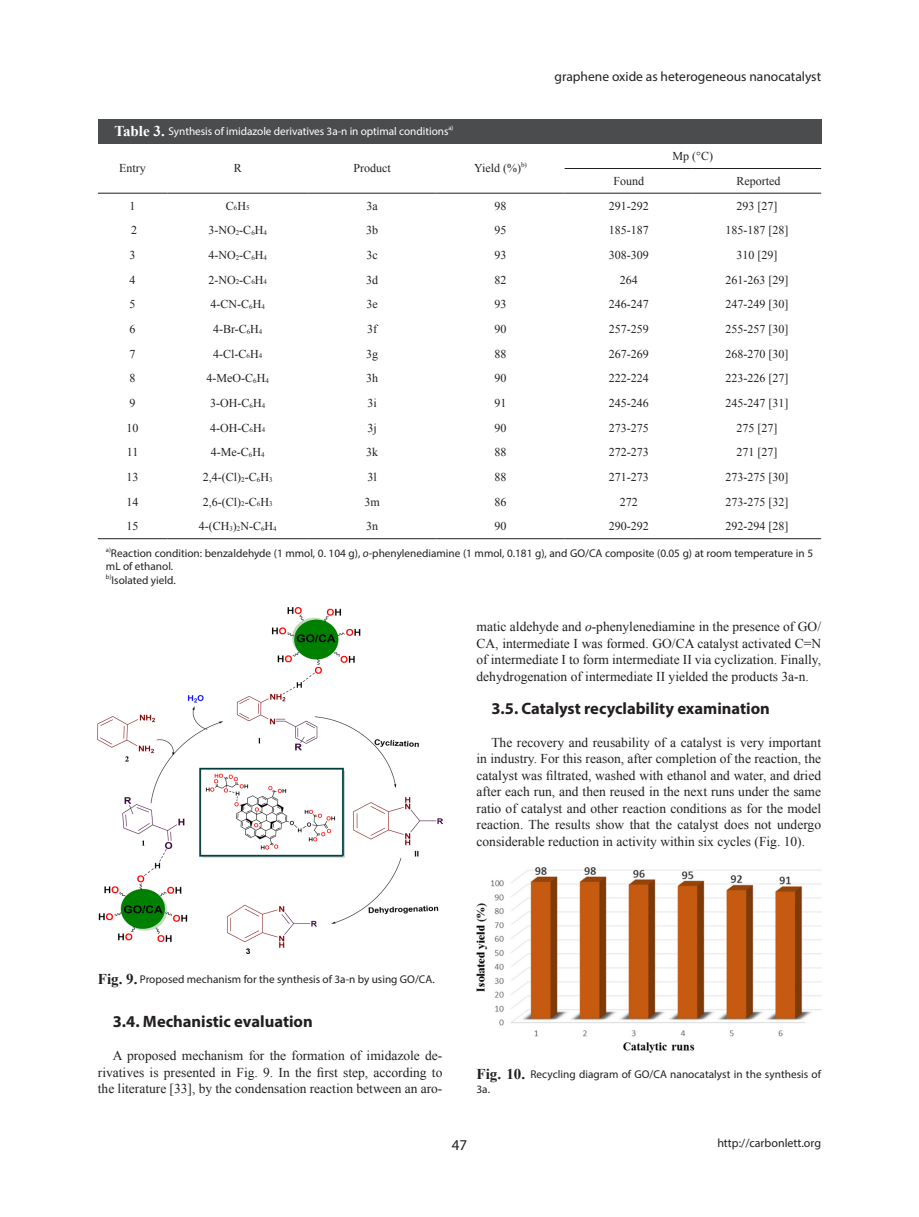
<style>
.page{position:relative;width:919px;height:1217px;background:#fff}
.page>*{position:absolute;margin:0;border:0;box-sizing:border-box;transform-origin:0 0}
.t1{font:700 16.5px "Myriad Pro";color:#231f20}
.t2{font:15px "Myriad Pro";color:#231f20}
.t3{font:13.5px/16.5px "Times New Roman";color:#231f20;text-align:justify}
.t4{font:13.5px "Myriad Pro";color:#231f20}
.t5{font:12px "Times New Roman";color:#231f20}
.t6{font:12px "Myriad Pro";color:#231f20}
.t7{font:11.25px/13.5px "Myriad Pro";color:#231f20}
.t8{font:11.25px "Myriad Pro";letter-spacing:-.005em;color:#fff}
.t9{font:7.05px "Times New Roman";color:#231f20}
.t10{font:6.6px "Myriad Pro";color:#231f20}
.t11{font:6.6px "Myriad Pro";color:#fff}
.s1{font-family:"Times New Roman";font-weight:700;font-size:15px}
.s2{font-size:7.05px}
.s3{font-style:italic}
</style>
<div class="page">
<div style="left:98px;top:119px;width:723px;height:25px;background:#4b4c4d"></div>
<svg style="left:98px;top:192px;width:723px;height:348px"></svg>
<hr style="left:564px;top:168px;width:128px;height:1px;background:#231f20">
<hr style="left:692px;top:168px;width:129px;height:1px;background:#231f20">
<hr style="left:98px;top:193px;width:69px;height:1px;background:#231f20">
<hr style="left:167px;top:193px;width:141px;height:1px;background:#231f20">
<hr style="left:308px;top:193px;width:128px;height:1px;background:#231f20">
<hr style="left:436px;top:193px;width:128px;height:1px;background:#231f20">
<hr style="left:564px;top:193px;width:128px;height:1px;background:#231f20">
<hr style="left:692px;top:193px;width:129px;height:1px;background:#231f20">
<hr style="left:98px;top:538px;width:69px;height:1px;background:#231f20">
<hr style="left:167px;top:538px;width:141px;height:1px;background:#231f20">
<hr style="left:308px;top:538px;width:128px;height:1px;background:#231f20">
<hr style="left:436px;top:538px;width:128px;height:1px;background:#231f20">
<hr style="left:564px;top:538px;width:128px;height:1px;background:#231f20">
<hr style="left:692px;top:538px;width:129px;height:1px;background:#231f20">
<img style="left:98px;top:607px;width:344px;height:346px">
<img style="left:476px;top:867px;width:345px;height:184px">
<p class="t8" style="left:114px;top:124px;width:335px"><span class="s1">Table 3.</span> Synthesis of imidazole derivatives 3a-n in optimal conditions</p>
<p class="t11" style="left:448px;top:124px;width:6px">a)</p>
<p class="t5" style="left:119px;top:160px;width:28px">Entry</p>
<p class="t5" style="left:234px;top:160px;width:10px">R</p>
<p class="t5" style="left:353px;top:160px;width:39px">Product</p>
<p class="t5" style="left:474px;top:160px;width:48px">Yield (%)</p>
<p class="t9" style="left:521px;top:159px;width:7px">b)</p>
<p class="t4" style="left:554px;top:68px;width:268px">graphene oxide as heterogeneous nanocatalyst</p>
<p class="t5" style="left:672px;top:148px;width:42px">Mp (°C)</p>
<p class="t5" style="left:613px;top:173px;width:32px">Found</p>
<p class="t5" style="left:736px;top:173px;width:45px">Reported</p>
<p class="t5" style="left:130px;top:197px;width:7px">1</p>
<p class="t5" style="left:226px;top:197px;width:25px">C<span class="s2">6</span>H<span class="s2">5</span></p>
<p class="t5" style="left:366px;top:197px;width:13px">3a</p>
<p class="t5" style="left:494px;top:197px;width:13px">98</p>
<p class="t5" style="left:608px;top:197px;width:41px">291-292</p>
<p class="t5" style="left:736px;top:197px;width:42px">293 [27]</p>
<p class="t5" style="left:131px;top:222px;width:7px">2</p>
<p class="t5" style="left:208px;top:222px;width:60px">3-NO<span class="s2">2</span>-C<span class="s2">6</span>H<span class="s2">4</span></p>
<p class="t5" style="left:366px;top:222px;width:13px">3b</p>
<p class="t5" style="left:494px;top:222px;width:13px">95</p>
<p class="t5" style="left:608px;top:222px;width:41px">185-187</p>
<p class="t5" style="left:725px;top:222px;width:64px">185-187 [28]</p>
<p class="t5" style="left:130px;top:247px;width:7px">3</p>
<p class="t5" style="left:208px;top:247px;width:60px">4-NO<span class="s2">2</span>-C<span class="s2">6</span>H<span class="s2">4</span></p>
<p class="t5" style="left:366px;top:247px;width:13px">3c</p>
<p class="t5" style="left:494px;top:247px;width:13px">93</p>
<p class="t5" style="left:608px;top:247px;width:41px">308-309</p>
<p class="t5" style="left:736px;top:247px;width:42px">310 [29]</p>
<p class="t5" style="left:130px;top:271px;width:7px">4</p>
<p class="t5" style="left:208px;top:271px;width:60px">2-NO<span class="s2">2</span>-C<span class="s2">6</span>H<span class="s2">4</span></p>
<p class="t5" style="left:366px;top:271px;width:13px">3d</p>
<p class="t5" style="left:494px;top:271px;width:13px">82</p>
<p class="t5" style="left:619px;top:271px;width:19px">264</p>
<p class="t5" style="left:725px;top:271px;width:64px">261-263 [29]</p>
<p class="t5" style="left:130px;top:296px;width:7px">5</p>
<p class="t5" style="left:210px;top:296px;width:56px">4-CN-C<span class="s2">6</span>H<span class="s2">4</span></p>
<p class="t5" style="left:366px;top:296px;width:13px">3e</p>
<p class="t5" style="left:494px;top:296px;width:13px">93</p>
<p class="t5" style="left:608px;top:296px;width:41px">246-247</p>
<p class="t5" style="left:725px;top:296px;width:64px">247-249 [30]</p>
<p class="t5" style="left:130px;top:321px;width:7px">6</p>
<p class="t5" style="left:213px;top:321px;width:51px">4-Br-C<span class="s2">6</span>H<span class="s2">4</span></p>
<p class="t5" style="left:367px;top:321px;width:11px">3f</p>
<p class="t5" style="left:494px;top:321px;width:13px">90</p>
<p class="t5" style="left:608px;top:321px;width:41px">257-259</p>
<p class="t5" style="left:725px;top:321px;width:64px">255-257 [30]</p>
<p class="t5" style="left:130px;top:345px;width:7px">7</p>
<p class="t5" style="left:213px;top:345px;width:50px">4-Cl-C<span class="s2">6</span>H<span class="s2">4</span></p>
<p class="t5" style="left:366px;top:345px;width:13px">3g</p>
<p class="t5" style="left:494px;top:345px;width:13px">88</p>
<p class="t5" style="left:608px;top:345px;width:41px">267-269</p>
<p class="t5" style="left:725px;top:345px;width:64px">268-270 [30]</p>
<p class="t5" style="left:130px;top:370px;width:7px">8</p>
<p class="t5" style="left:206px;top:370px;width:64px">4-MeO-C<span class="s2">6</span>H<span class="s2">4</span></p>
<p class="t5" style="left:366px;top:370px;width:13px">3h</p>
<p class="t5" style="left:494px;top:370px;width:13px">90</p>
<p class="t5" style="left:608px;top:370px;width:41px">222-224</p>
<p class="t5" style="left:725px;top:370px;width:64px">223-226 [27]</p>
<p class="t5" style="left:130px;top:395px;width:7px">9</p>
<p class="t5" style="left:210px;top:395px;width:56px">3-OH-C<span class="s2">6</span>H<span class="s2">4</span></p>
<p class="t5" style="left:367px;top:395px;width:11px">3i</p>
<p class="t5" style="left:494px;top:395px;width:13px">91</p>
<p class="t5" style="left:608px;top:395px;width:41px">245-246</p>
<p class="t5" style="left:725px;top:395px;width:64px">245-247 [31]</p>
<p class="t5" style="left:127px;top:419px;width:13px">10</p>
<p class="t5" style="left:210px;top:419px;width:56px">4-OH-C<span class="s2">6</span>H<span class="s2">4</span></p>
<p class="t5" style="left:367px;top:419px;width:11px">3j</p>
<p class="t5" style="left:494px;top:419px;width:13px">90</p>
<p class="t5" style="left:608px;top:419px;width:41px">273-275</p>
<p class="t5" style="left:736px;top:419px;width:42px">275 [27]</p>
<p class="t5" style="left:127px;top:444px;width:13px">11</p>
<p class="t5" style="left:211px;top:444px;width:55px">4-Me-C<span class="s2">6</span>H<span class="s2">4</span></p>
<p class="t5" style="left:366px;top:444px;width:13px">3k</p>
<p class="t5" style="left:494px;top:444px;width:13px">88</p>
<p class="t5" style="left:608px;top:444px;width:41px">272-273</p>
<p class="t5" style="left:736px;top:444px;width:42px">271 [27]</p>
<p class="t5" style="left:127px;top:469px;width:13px">13</p>
<p class="t5" style="left:203px;top:469px;width:71px">2,4-(Cl)<span class="s2">2</span>-C<span class="s2">6</span>H<span class="s2">3</span></p>
<p class="t5" style="left:367px;top:469px;width:11px">3l</p>
<p class="t5" style="left:494px;top:469px;width:13px">88</p>
<p class="t5" style="left:608px;top:469px;width:41px">271-273</p>
<p class="t5" style="left:725px;top:469px;width:64px">273-275 [30]</p>
<p class="t5" style="left:127px;top:493px;width:13px">14</p>
<p class="t5" style="left:203px;top:493px;width:71px">2,6-(Cl)<span class="s2">2</span>-C<span class="s2">6</span>H<span class="s2">3</span></p>
<p class="t5" style="left:364px;top:493px;width:17px">3m</p>
<p class="t5" style="left:494px;top:493px;width:13px">86</p>
<p class="t5" style="left:619px;top:493px;width:19px">272</p>
<p class="t5" style="left:725px;top:493px;width:64px">273-275 [32]</p>
<p class="t5" style="left:127px;top:518px;width:13px">15</p>
<p class="t5" style="left:199px;top:518px;width:79px">4-(CH<span class="s2">3</span>)<span class="s2">2</span>N-C<span class="s2">6</span>H<span class="s2">4</span></p>
<p class="t5" style="left:366px;top:518px;width:13px">3n</p>
<p class="t5" style="left:494px;top:518px;width:13px">90</p>
<p class="t5" style="left:608px;top:518px;width:41px">290-292</p>
<p class="t5" style="left:725px;top:518px;width:64px">292-294 [28]</p>
<p class="t10" style="left:106px;top:545px;width:7px">a)</p>
<p class="t7" style="left:106px;top:546px;width:708px;text-indent:5px">Reaction condition: benzaldehyde (1 mmol, 0. 104 g), <span class="s3">o</span>-phenylenediamine (1 mmol, 0.181 g), and GO/CA composite (0.05 g) at room temperature in 5 mL of ethanol.</p>
<p class="t10" style="left:106px;top:572px;width:7px">b)</p>
<p class="t7" style="left:111px;top:573px;width:66px">Isolated yield.</p>
<p class="t3" style="left:476px;top:618px;width:346px">matic aldehyde and <span class="s3">o</span>-phenylenediamine in the presence of GO/ CA, intermediate I was formed. GO/CA catalyst activated C=N of intermediate I to form intermediate II via cyclization. Finally, dehydrogenation of intermediate II yielded the products 3a-n.</p>
<p class="t1" style="left:491px;top:697px;width:280px">3.5. Catalyst recyclability examination</p>
<p class="t3" style="left:476px;top:733px;width:346px;text-indent:15px">The recovery and reusability of a catalyst is very important in industry. For this reason, after completion of the reaction, the catalyst was filtrated, washed with ethanol and water, and dried after each run, and then reused in the next runs under the same ratio of catalyst and other reaction conditions as for the model reaction. The results show that the catalyst does not undergo considerable reduction in activity within six cycles (Fig. 10).</p>
<p class="t7" style="left:98px;top:971px;width:338px"><span class="s1">Fig. 9.</span> Proposed mechanism for the synthesis of 3a-n by using GO/CA.</p>
<p class="t1" style="left:113px;top:1010px;width:201px">3.4. Mechanistic evaluation</p>
<p class="t3" style="left:98px;top:1047px;width:346px;text-indent:15px">A proposed mechanism for the formation of imidazole de&shy;rivatives is presented in Fig. 9. In the first step, according to the literature [33], by the condensation reaction between an aro-</p>
<p class="t7" style="left:476px;top:1066px;width:346px;line-height:14.7px"><span class="s1">Fig. 10.</span> Recycling diagram of GO/CA nanocatalyst in the synthesis of<br>3a.</p>
<p class="t2" style="left:452px;top:1134px;width:17px">47</p>
<p class="t6" style="left:717px;top:1135px;width:105px">http://carbonlett.org</p>
</div>
